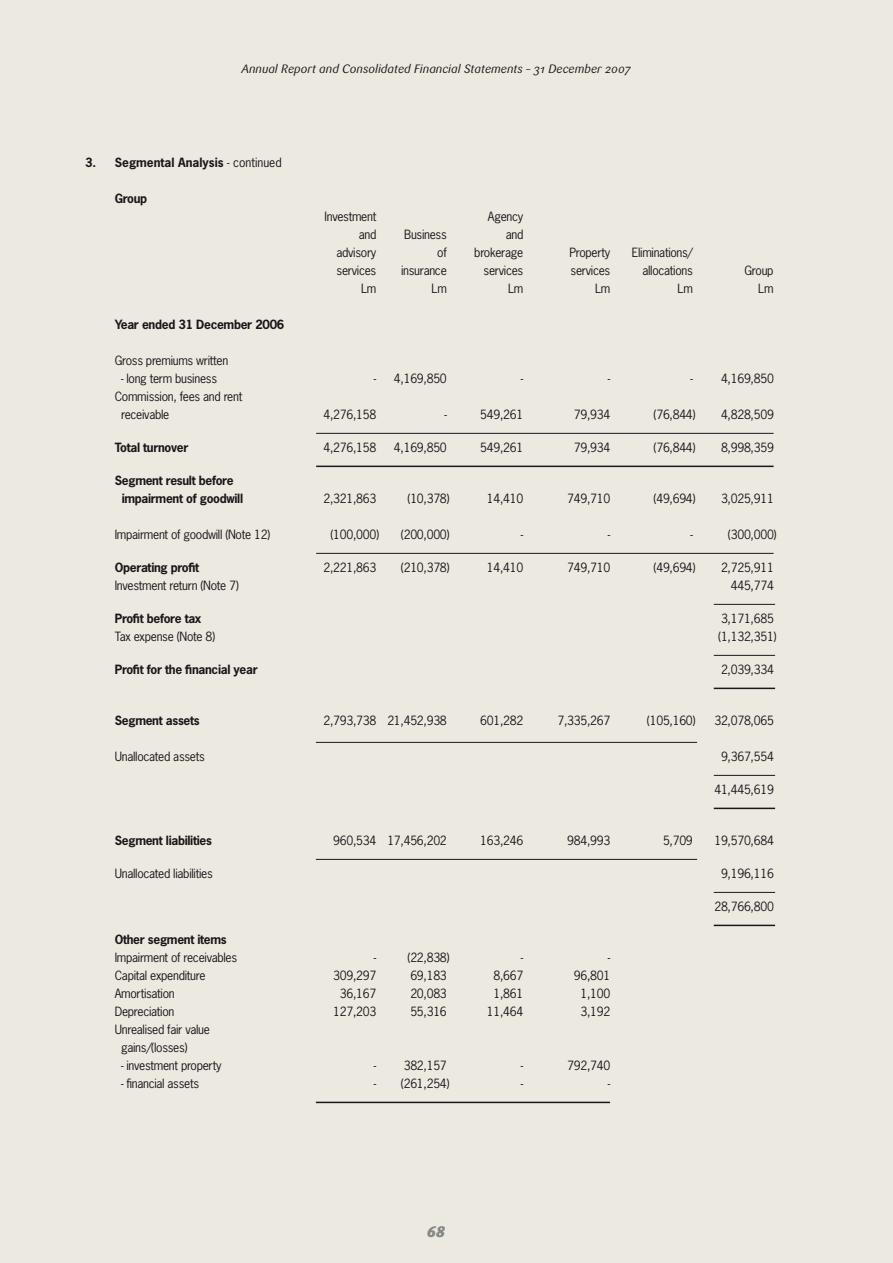
<style>
.page{position:relative;width:893px;height:1263px;background:#ece9e1}
.page>*{position:absolute;margin:0;border:0;box-sizing:border-box;transform-origin:0 0}
.t1{font:italic 900 15px "Sari";color:#878889}
.t2{font:12px/18px "M News Gothic Std";letter-spacing:-.025em;color:#1a171b}
.t3{font:700 12px/18px "M News Gothic Std";letter-spacing:-.025em;color:#1a171b}
.t4{font:italic 12px "Sari";color:#1a171b}
.t5{font:700 12px "M News Gothic Std";color:#1a171b}
.s1{font-weight:400}
.s2{font-weight:700}
</style>
<div class="page">
<hr style="left:316px;top:433px;width:458px;height:1px;background:#1a171b">
<hr style="left:316px;top:466px;width:458px;height:1px;background:#1a171b">
<hr style="left:316px;top:553px;width:458px;height:1px;background:#1a171b">
<hr style="left:714px;top:604px;width:61px;height:1px;background:#1a171b">
<hr style="left:714px;top:655px;width:61px;height:1px;background:#1a171b">
<hr style="left:714px;top:688px;width:61px;height:1px;background:#1a171b">
<hr style="left:316px;top:742px;width:381px;height:1px;background:#1a171b">
<hr style="left:714px;top:775px;width:61px;height:1px;background:#1a171b">
<hr style="left:714px;top:808px;width:61px;height:1px;background:#1a171b">
<hr style="left:316px;top:859px;width:381px;height:1px;background:#1a171b">
<hr style="left:714px;top:892px;width:61px;height:1px;background:#1a171b">
<hr style="left:714px;top:925px;width:61px;height:1px;background:#1a171b">
<hr style="left:316px;top:1102px;width:294px;height:1px;background:#1a171b">
<p class="t4" style="left:241px;top:62px;width:391px">Annual Report and Consolidated Financial Statements – 31 December 2007</p>
<p class="t5" style="left:85px;top:154px;width:198px">3. Segmental Analysis <span class="s1">- continued</span></p>
<p class="t3" style="left:115px;top:189px;width:34px">Group</p>
<p class="t2" style="left:325px;top:207px;width:53px">Investment</p>
<p class="t2" style="left:488px;top:207px;width:37px">Agency</p>
<p class="t2" style="left:359px;top:225px;width:19px">and</p>
<p class="t2" style="left:404px;top:225px;width:44px">Business</p>
<p class="t2" style="left:506px;top:225px;width:19px">and</p>
<p class="t2" style="left:336px;top:243px;width:41px">advisory</p>
<p class="t2" style="left:437px;top:243px;width:11px">of</p>
<p class="t2" style="left:474px;top:243px;width:51px">brokerage</p>
<p class="t2" style="left:569px;top:243px;width:42px">Property</p>
<p class="t2" style="left:632px;top:243px;width:63px">Eliminations/</p>
<p class="t2" style="left:337px;top:261px;width:41px">services</p>
<p class="t2" style="left:401px;top:261px;width:47px">insurance</p>
<p class="t2" style="left:484px;top:261px;width:41px">services</p>
<p class="t2" style="left:571px;top:261px;width:41px">services</p>
<p class="t2" style="left:642px;top:261px;width:52px">allocations</p>
<p class="t2" style="left:745px;top:261px;width:31px">Group</p>
<p class="t2" style="left:361px;top:279px;width:17px">Lm</p>
<p class="t2" style="left:432px;top:279px;width:17px">Lm</p>
<p class="t2" style="left:508px;top:279px;width:17px">Lm</p>
<p class="t2" style="left:595px;top:279px;width:17px">Lm</p>
<p class="t2" style="left:678px;top:279px;width:17px">Lm</p>
<p class="t2" style="left:758px;top:279px;width:17px">Lm</p>
<p class="t3" style="left:115px;top:315px;width:171px">Year ended 31 December 2006</p>
<p class="t2" style="left:115px;top:351px;width:115px">Gross premiums written</p>
<p class="t2" style="left:121px;top:369px;width:97px">- long term business</p>
<p class="t2" style="left:374px;top:369px;width:74px">- 4,169,850</p>
<p class="t2" style="left:521px;top:369px;width:4px">-</p>
<p class="t2" style="left:608px;top:369px;width:4px">-</p>
<p class="t2" style="left:690px;top:369px;width:85px">- 4,169,850</p>
<p class="t2" style="left:121px;top:387px;width:123px;text-indent:-6px">Commission, fees and rent receivable</p>
<p class="t2" style="left:323px;top:405px;width:54px">4,276,158</p>
<p class="t2" style="left:444px;top:405px;width:4px">-</p>
<p class="t2" style="left:480px;top:405px;width:45px">549,261</p>
<p class="t2" style="left:574px;top:405px;width:38px">79,934</p>
<p class="t2" style="left:654px;top:405px;width:44px">(76,844)</p>
<p class="t2" style="left:721px;top:405px;width:54px">4,828,509</p>
<p class="t3" style="left:115px;top:438px;width:75px">Total turnover</p>
<p class="t2" style="left:323px;top:438px;width:54px">4,276,158</p>
<p class="t2" style="left:394px;top:438px;width:54px">4,169,850</p>
<p class="t2" style="left:480px;top:438px;width:45px">549,261</p>
<p class="t2" style="left:574px;top:438px;width:38px">79,934</p>
<p class="t2" style="left:654px;top:438px;width:44px">(76,844)</p>
<p class="t2" style="left:721px;top:438px;width:54px">8,998,359</p>
<p class="t3" style="left:122px;top:471px;width:123px;text-indent:-7px">Segment result before impairment of goodwill</p>
<p class="t2" style="left:323px;top:489px;width:54px">2,321,863</p>
<p class="t2" style="left:408px;top:489px;width:44px">(10,378)</p>
<p class="t2" style="left:487px;top:489px;width:38px">14,410</p>
<p class="t2" style="left:567px;top:489px;width:45px">749,710</p>
<p class="t2" style="left:654px;top:489px;width:44px">(49,694)</p>
<p class="t2" style="left:721px;top:489px;width:54px">3,025,911</p>
<p class="t2" style="left:115px;top:525px;width:157px">Impairment of goodwill (Note 12)</p>
<p class="t2" style="left:330px;top:525px;width:50px">(100,000)</p>
<p class="t2" style="left:401px;top:525px;width:50px">(200,000)</p>
<p class="t2" style="left:521px;top:525px;width:4px">-</p>
<p class="t2" style="left:608px;top:525px;width:4px">-</p>
<p class="t2" style="left:690px;top:525px;width:4px">-</p>
<p class="t2" style="left:728px;top:525px;width:50px">(300,000)</p>
<p class="t3" style="left:115px;top:558px;width:86px">Operating profit</p>
<p class="t2" style="left:323px;top:558px;width:54px">2,221,863</p>
<p class="t2" style="left:401px;top:558px;width:50px">(210,378)</p>
<p class="t2" style="left:487px;top:558px;width:38px">14,410</p>
<p class="t2" style="left:567px;top:558px;width:45px">749,710</p>
<p class="t2" style="left:654px;top:558px;width:44px">(49,694)</p>
<p class="t2" style="left:721px;top:558px;width:54px">2,725,911</p>
<p class="t2" style="left:115px;top:576px;width:126px">Investment return (Note 7)</p>
<p class="t2" style="left:731px;top:576px;width:45px">445,774</p>
<p class="t3" style="left:115px;top:609px;width:88px">Profit before tax</p>
<p class="t2" style="left:721px;top:609px;width:54px">3,171,685</p>
<p class="t2" style="left:115px;top:627px;width:102px">Tax expense (Note 8)</p>
<p class="t2" style="left:718px;top:627px;width:60px">(1,132,351)</p>
<p class="t3" style="left:115px;top:660px;width:144px">Profit for the financial year</p>
<p class="t2" style="left:721px;top:660px;width:54px">2,039,334</p>
<p class="t3" style="left:115px;top:711px;width:86px">Segment assets</p>
<p class="t2" style="left:323px;top:711px;width:125px">2,793,738 21,452,938</p>
<p class="t2" style="left:480px;top:711px;width:45px">601,282</p>
<p class="t2" style="left:557px;top:711px;width:54px">7,335,267</p>
<p class="t2" style="left:647px;top:711px;width:50px">(105,160)</p>
<p class="t2" style="left:714px;top:711px;width:61px">32,078,065</p>
<p class="t2" style="left:115px;top:747px;width:92px">Unallocated assets</p>
<p class="t2" style="left:721px;top:747px;width:54px">9,367,554</p>
<p class="t2" style="left:714px;top:780px;width:61px">41,445,619</p>
<p class="t3" style="left:115px;top:831px;width:99px">Segment liabilities</p>
<p class="t2" style="left:333px;top:831px;width:115px">960,534 17,456,202</p>
<p class="t2" style="left:480px;top:831px;width:45px">163,246</p>
<p class="t2" style="left:567px;top:831px;width:45px">984,993</p>
<p class="t2" style="left:663px;top:831px;width:31px">5,709</p>
<p class="t2" style="left:714px;top:831px;width:61px">19,570,684</p>
<p class="t2" style="left:115px;top:864px;width:99px">Unallocated liabilities</p>
<p class="t2" style="left:721px;top:864px;width:54px">9,196,116</p>
<p class="t2" style="left:714px;top:897px;width:61px">28,766,800</p>
<p class="t2" style="left:115px;top:930px;width:124px"><span class="s2">Other segment items<br></span>Impairment of receivables</p>
<p class="t2" style="left:374px;top:948px;width:4px">-</p>
<p class="t2" style="left:408px;top:948px;width:44px">(22,838)</p>
<p class="t2" style="left:521px;top:948px;width:4px">-</p>
<p class="t2" style="left:608px;top:948px;width:4px">-</p>
<p class="t2" style="left:115px;top:966px;width:92px">Capital expenditure</p>
<p class="t2" style="left:333px;top:966px;width:45px">309,297</p>
<p class="t2" style="left:410px;top:966px;width:38px">69,183</p>
<p class="t2" style="left:493px;top:966px;width:31px">8,667</p>
<p class="t2" style="left:574px;top:966px;width:38px">96,801</p>
<p class="t2" style="left:115px;top:984px;width:61px">Amortisation</p>
<p class="t2" style="left:340px;top:984px;width:38px">36,167</p>
<p class="t2" style="left:410px;top:984px;width:38px">20,083</p>
<p class="t2" style="left:493px;top:984px;width:31px">1,861</p>
<p class="t2" style="left:580px;top:984px;width:31px">1,100</p>
<p class="t2" style="left:115px;top:1002px;width:61px">Depreciation</p>
<p class="t2" style="left:333px;top:1002px;width:45px">127,203</p>
<p class="t2" style="left:410px;top:1002px;width:38px">55,316</p>
<p class="t2" style="left:487px;top:1002px;width:38px">11,464</p>
<p class="t2" style="left:580px;top:1002px;width:31px">3,192</p>
<p class="t2" style="left:121px;top:1020px;width:90px;text-indent:-6px">Unrealised fair value gains/(losses)</p>
<p class="t2" style="left:121px;top:1056px;width:102px">- investment property</p>
<p class="t2" style="left:374px;top:1056px;width:74px">- 382,157</p>
<p class="t2" style="left:521px;top:1056px;width:4px">-</p>
<p class="t2" style="left:567px;top:1056px;width:45px">792,740</p>
<p class="t2" style="left:121px;top:1074px;width:80px">- financial assets</p>
<p class="t2" style="left:374px;top:1074px;width:77px">- (261,254)</p>
<p class="t2" style="left:521px;top:1074px;width:4px">-</p>
<p class="t2" style="left:608px;top:1074px;width:4px">-</p>
<p class="t1" style="left:427px;top:1222px;width:19px">68</p>
</div>
